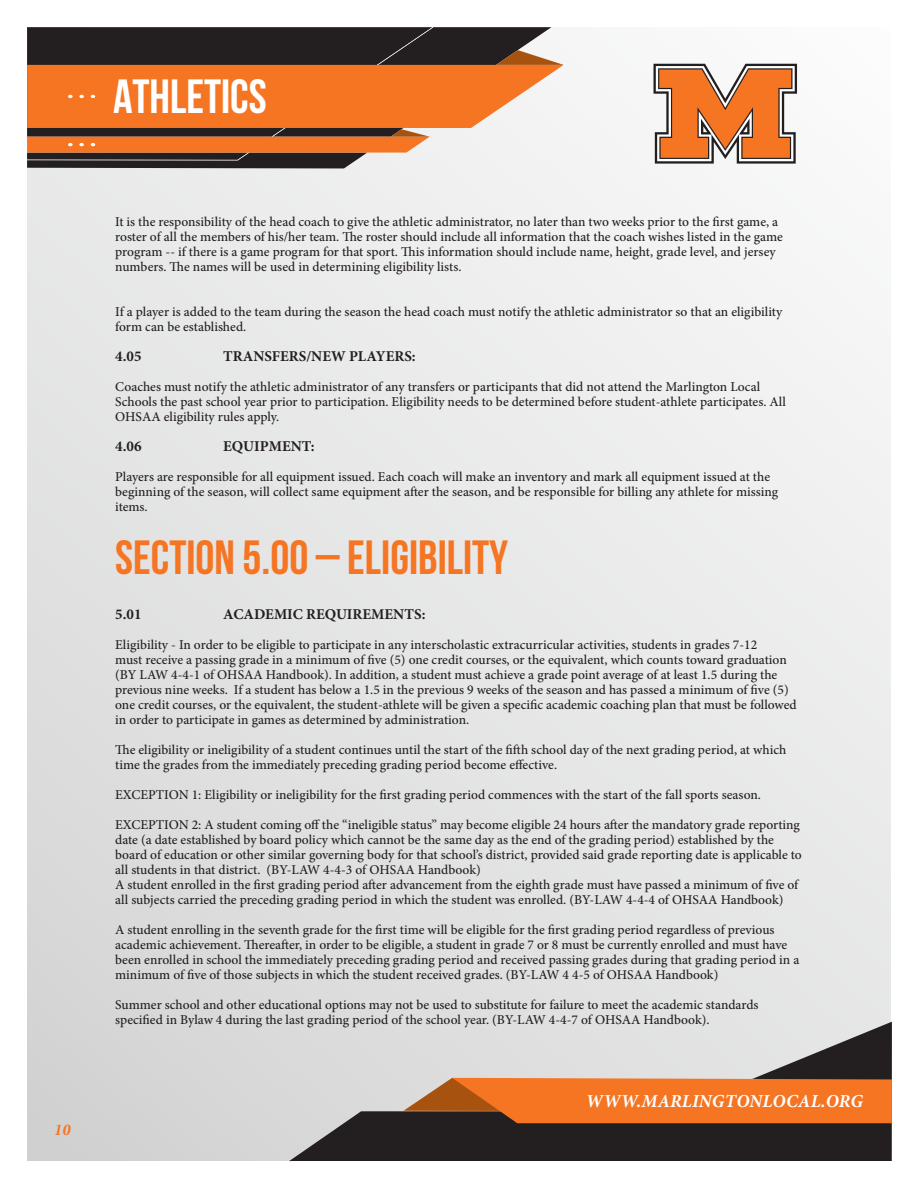
<style>
.page{position:relative;width:918px;height:1188px;background:#fff}
.page>*{position:absolute;margin:0;border:0;box-sizing:border-box;transform-origin:0 0}
.t1{font:700 48px "Bebas Neue";color:#f57523}
.t2{font:700 48px "Bebas Neue";color:#fff}
.t3{font:italic 700 18.3px "Minion Pro";letter-spacing:.01em;color:#fff}
.t4{font:italic 700 16.5px "Minion Pro";color:#f57523}
.t5{font:700 15px "Minion Pro";color:#231f20}
.t6{font:500 13.5px/15px "Minion Pro";color:#231f20}
</style>
<div class="page">
<div style="left:27px;top:27px;width:864px;height:1134px;background:linear-gradient(to right,#ddddde,#f1f1f2)"></div>
<svg style="left:27px;top:27px;width:524px;height:141px;fill:#231f20"></svg>
<svg style="left:27px;top:27px;width:406px;height:133px;background:#2e2a2b"></svg>
<svg style="left:289px;top:1022px;width:603px;height:139px;background:#8f8d8d"></svg>
<svg style="left:404px;top:1078px;width:488px;height:45px;background:#e17129"></svg>
<svg style="left:654px;top:64px;width:143px;height:100px"></svg>
<svg style="left:27px;top:50px;width:537px;height:103px;background:#cc753d"></svg>
<p class="t4" style="left:54px;top:1118px;width:18px">10</p>
<h1 class="t2" style="left:113px;top:70px;width:155px">ATHLETICS</h1>
<p class="t6" style="left:115px;top:214px;width:669px">It is the responsibility of the head coach to give the athletic administrator, no later than two weeks prior to the first game, a roster of all the members of his/her team. The roster should include all information that the coach wishes listed in the game program -- if there is a game program for that sport. This information should include name, height, grade level, and jersey numbers. The names will be used in determining eligibility lists.</p>
<p class="t6" style="left:115px;top:304px;width:669px">If a player is added to the team during the season the head coach must notify the athletic administrator so that an eligibility form can be established.</p>
<p class="t5" style="left:115px;top:345px;width:28px">4.05</p>
<p class="t5" style="left:223px;top:345px;width:194px">TRANSFERS/NEW PLAYERS:</p>
<p class="t6" style="left:115px;top:379px;width:672px">Coaches must notify the athletic administrator of any transfers or participants that did not attend the Marlington Local<br>Schools the past school year prior to participation. Eligibility needs to be determined before student-athlete participates. All<br>OHSAA eligibility rules apply.</p>
<p class="t5" style="left:115px;top:435px;width:28px">4.06</p>
<p class="t5" style="left:223px;top:435px;width:93px">EQUIPMENT:</p>
<p class="t6" style="left:115px;top:469px;width:664px">Players are responsible for all equipment issued. Each coach will make an inventory and mark all equipment issued at the beginning of the season, will collect same equipment after the season, and be responsible for billing any athlete for missing items.</p>
<p class="t1" style="left:115px;top:531px;width:395px">SECTION 5.00 – ELIGIBILITY</p>
<p class="t5" style="left:115px;top:603px;width:28px">5.01</p>
<p class="t5" style="left:223px;top:603px;width:204px">ACADEMIC REQUIREMENTS:</p>
<p class="t6" style="left:115px;top:637px;width:683px">Eligibility - In order to be eligible to participate in any interscholastic extracurricular activities, students in grades 7-12<br>must receive a passing grade in a minimum of five (5) one credit courses, or the equivalent, which counts toward graduation (BY LAW 4-4-1 of OHSAA Handbook). In addition, a student must achieve a grade point average of at least 1.5 during the previous nine weeks. If a student has below a 1.5 in the previous 9 weeks of the season and has passed a minimum of five (5) one credit courses, or the equivalent, the student-athlete will be given a specific academic coaching plan that must be followed in order to participate in games as determined by administration.</p>
<p class="t6" style="left:115px;top:742px;width:673px">The eligibility or ineligibility of a student continues until the start of the fifth school day of the next grading period, at which time the grades from the immediately preceding grading period become effective.</p>
<p class="t6" style="left:115px;top:787px;width:647px">EXCEPTION 1: Eligibility or ineligibility for the first grading period commences with the start of the fall sports season.</p>
<p class="t6" style="left:115px;top:817px;width:688px">EXCEPTION 2: A student coming off the “ineligible status” may become eligible 24 hours after the mandatory grade reporting date (a date established by board policy which cannot be the same day as the end of the grading period) established by the board of education or other similar governing body for that school’s district, provided said grade reporting date is applicable to all students in that district. (BY-LAW 4-4-3 of OHSAA Handbook)</p>
<p class="t6" style="left:115px;top:877px;width:685px">A student enrolled in the first grading period after advancement from the eighth grade must have passed a minimum of five of all subjects carried the preceding grading period in which the student was enrolled. (BY-LAW 4-4-4 of OHSAA Handbook)</p>
<p class="t6" style="left:115px;top:922px;width:686px">A student enrolling in the seventh grade for the first time will be eligible for the first grading period regardless of previous academic achievement. Thereafter, in order to be eligible, a student in grade 7 or 8 must be currently enrolled and must have been enrolled in school the immediately preceding grading period and received passing grades during that grading period in a minimum of five of those subjects in which the student received grades. (BY-LAW 4 4-5 of OHSAA Handbook)</p>
<p class="t6" style="left:115px;top:997px;width:645px">Summer school and other educational options may not be used to substitute for failure to meet the academic standards specified in Bylaw 4 during the last grading period of the school year. (BY-LAW 4-4-7 of OHSAA Handbook).</p>
<h2 class="t3" style="left:586px;top:1088px;width:279px">WWW.MARLINGTONLOCAL.ORG</h2>
</div>
